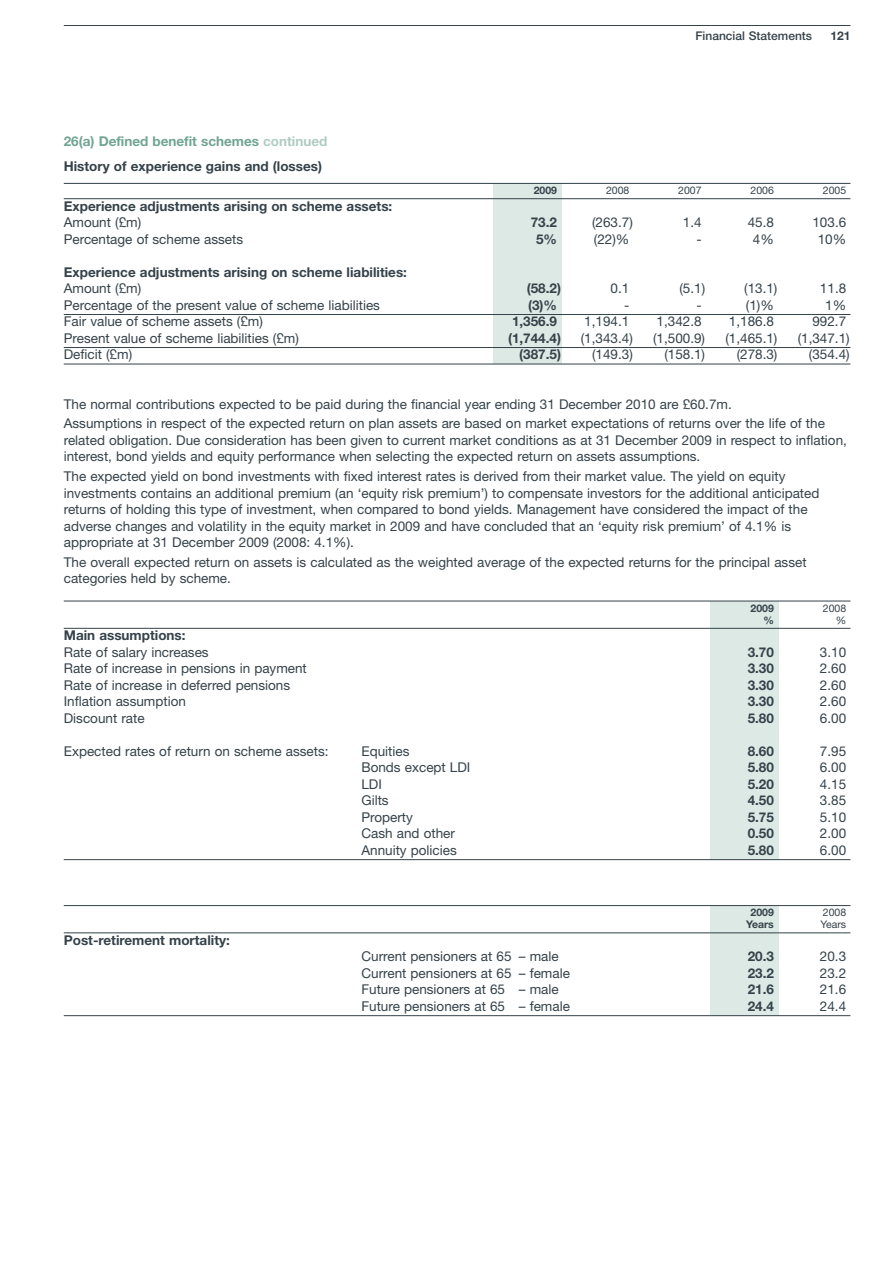
<style>
.page{position:relative;width:893px;height:1263px;background:#fff}
.page>*{position:absolute;margin:0;border:0;box-sizing:border-box;transform-origin:0 0}
.t1{font:13.5px/16.5px "Helvetica Neue";color:#35424a}
.t2{font:700 13.5px/16.5px "Helvetica Neue";color:#35424a}
.t3{font:500 12px "Helvetica Neue";color:#35424a}
.t4{font:700 12px "Helvetica Neue";color:#35424a}
.t5{font:10.5px "Helvetica Neue";color:#35424a}
.t6{font:700 10.5px "Helvetica Neue";color:#35424a}
.s1{color:#71a492}
.s2{color:#b0ccc2}
.s3{font-weight:400}
.s4{font-weight:700}
</style>
<div class="page">
<div style="left:493px;top:184px;width:68px;height:180px;background:#dce9e4"></div>
<div style="left:710px;top:601px;width:68px;height:258px;background:#dce9e4"></div>
<div style="left:710px;top:906px;width:68px;height:110px;background:#dce9e4"></div>
<hr style="left:64px;top:25px;width:786px;height:1px;background:#35424a">
<hr style="left:64px;top:183px;width:786px;height:1px;background:#35424a">
<hr style="left:64px;top:198px;width:786px;height:1px;background:#35424a">
<hr style="left:64px;top:314px;width:786px;height:1px;background:#35424a">
<hr style="left:64px;top:347px;width:786px;height:1px;background:#35424a">
<hr style="left:64px;top:364px;width:786px;height:1px;background:#35424a">
<hr style="left:64px;top:601px;width:786px;height:1px;background:#35424a">
<hr style="left:64px;top:628px;width:786px;height:1px;background:#35424a">
<hr style="left:64px;top:859px;width:786px;height:1px;background:#35424a">
<hr style="left:64px;top:905px;width:786px;height:1px;background:#35424a">
<hr style="left:64px;top:932px;width:786px;height:1px;background:#35424a">
<hr style="left:64px;top:1015px;width:786px;height:1px;background:#35424a">
<p class="t2" style="left:64px;top:130px;width:265px;line-height:25px"><span class="s1">26(a) Defined benefit schemes</span> <span class="s2">continued<br></span>History of experience gains and (losses)</p>
<p class="t2" style="left:64px;top:199px;width:330px">Experience adjustments arising on scheme assets:<br><span class="s3">Amount (£m)</span></p>
<p class="t3" style="left:695px;top:32px;width:118px">Financial Statements</p>
<p class="t4" style="left:830px;top:32px;width:22px">121</p>
<p class="t6" style="left:534px;top:187px;width:25px">2009</p>
<p class="t5" style="left:606px;top:187px;width:25px">2008</p>
<p class="t5" style="left:678px;top:187px;width:25px">2007</p>
<p class="t5" style="left:751px;top:187px;width:25px">2006</p>
<p class="t5" style="left:823px;top:187px;width:25px">2005</p>
<p class="t2" style="left:531px;top:215px;width:28px">73.2</p>
<p class="t1" style="left:592px;top:215px;width:42px">(263.7)</p>
<p class="t1" style="left:683px;top:215px;width:20px">1.4</p>
<p class="t1" style="left:748px;top:215px;width:28px">45.8</p>
<p class="t1" style="left:812px;top:215px;width:35px">103.6</p>
<p class="t1" style="left:64px;top:232px;width:181px">Percentage of scheme assets</p>
<p class="t2" style="left:536px;top:232px;width:23px">5%</p>
<p class="t1" style="left:594px;top:232px;width:37px">(22)%</p>
<p class="t1" style="left:696px;top:232px;width:7px">-</p>
<p class="t1" style="left:753px;top:232px;width:23px">4%</p>
<p class="t1" style="left:818px;top:232px;width:30px">10%</p>
<p class="t2" style="left:64px;top:265px;width:345px">Experience adjustments arising on scheme liabilities:<br><span class="s3">Amount (£m)</span></p>
<p class="t2" style="left:527px;top:281px;width:36px">(58.2)</p>
<p class="t1" style="left:611px;top:281px;width:20px">0.1</p>
<p class="t1" style="left:679px;top:281px;width:27px">(5.1)</p>
<p class="t1" style="left:744px;top:281px;width:35px">(13.1)</p>
<p class="t1" style="left:820px;top:281px;width:28px">11.8</p>
<p class="t1" style="left:64px;top:298px;width:318px">Percentage of the present value of scheme liabilities</p>
<p class="t2" style="left:528px;top:298px;width:30px">(3)%</p>
<p class="t1" style="left:624px;top:298px;width:7px">-</p>
<p class="t1" style="left:696px;top:298px;width:7px">-</p>
<p class="t1" style="left:746px;top:298px;width:29px">(1)%</p>
<p class="t1" style="left:825px;top:298px;width:23px">1%</p>
<p class="t1" style="left:64px;top:314px;width:201px">Fair value of scheme assets (£m)</p>
<p class="t2" style="left:512px;top:314px;width:47px">1,356.9</p>
<p class="t1" style="left:584px;top:314px;width:47px">1,194.1</p>
<p class="t1" style="left:657px;top:314px;width:47px">1,342.8</p>
<p class="t1" style="left:729px;top:314px;width:47px">1,186.8</p>
<p class="t1" style="left:812px;top:314px;width:35px">992.7</p>
<p class="t1" style="left:64px;top:331px;width:237px">Present value of scheme liabilities (£m)</p>
<p class="t2" style="left:508px;top:331px;width:55px">(1,744.4)</p>
<p class="t1" style="left:581px;top:331px;width:54px">(1,343.4)</p>
<p class="t1" style="left:653px;top:331px;width:54px">(1,500.9)</p>
<p class="t1" style="left:725px;top:331px;width:54px">(1,465.1)</p>
<p class="t1" style="left:798px;top:331px;width:54px">(1,347.1)</p>
<p class="t1" style="left:64px;top:347px;width:70px">Deficit (£m)</p>
<p class="t2" style="left:519px;top:347px;width:43px">(387.5)</p>
<p class="t1" style="left:592px;top:347px;width:42px">(149.3)</p>
<p class="t1" style="left:664px;top:347px;width:42px">(158.1)</p>
<p class="t1" style="left:737px;top:347px;width:42px">(278.3)</p>
<p class="t1" style="left:809px;top:347px;width:42px">(354.4)</p>
<p class="t1" style="left:64px;top:395px;width:763px;line-height:19.6px">The normal contributions expected to be paid during the financial year ending 31 December 2010 are £60.7m.<br>Assumptions in respect of the expected return on plan assets are based on market expectations of returns over the life of the</p>
<p class="t1" style="left:64px;top:433px;width:785px">related obligation. Due consideration has been given to current market conditions as at 31 December 2009 in respect to inflation, interest, bond yields and equity performance when selecting the expected return on assets assumptions.</p>
<p class="t1" style="left:64px;top:469px;width:757px">The expected yield on bond investments with fixed interest rates is derived from their market value. The yield on equity investments contains an additional premium (an ‘equity risk premium’) to compensate investors for the additional anticipated returns of holding this type of investment, when compared to bond yields. Management have considered the impact of the adverse changes and volatility in the equity market in 2009 and have concluded that an ‘equity risk premium’ of 4.1% is appropriate at 31 December 2009 (2008: 4.1%).</p>
<p class="t1" style="left:64px;top:555px;width:744px">The overall expected return on assets is calculated as the weighted average of the expected returns for the principal asset categories held by scheme.</p>
<p class="t6" style="left:751px;top:604px;width:25px">2009</p>
<p class="t5" style="left:823px;top:604px;width:25px">2008</p>
<p class="t6" style="left:763px;top:616px;width:12px">%</p>
<p class="t5" style="left:836px;top:616px;width:12px">%</p>
<p class="t1" style="left:64px;top:629px;width:146px"><span class="s4">Main assumptions:<br></span>Rate of salary increases</p>
<p class="t2" style="left:748px;top:645px;width:28px">3.70</p>
<p class="t1" style="left:820px;top:645px;width:28px">3.10</p>
<p class="t1" style="left:64px;top:662px;width:245px">Rate of increase in pensions in payment</p>
<p class="t2" style="left:748px;top:661px;width:28px">3.30</p>
<p class="t1" style="left:820px;top:662px;width:28px">2.60</p>
<p class="t1" style="left:64px;top:678px;width:228px">Rate of increase in deferred pensions</p>
<p class="t2" style="left:748px;top:678px;width:28px">3.30</p>
<p class="t1" style="left:820px;top:678px;width:28px">2.60</p>
<p class="t1" style="left:64px;top:695px;width:124px">Inflation assumption</p>
<p class="t2" style="left:748px;top:694px;width:28px">3.30</p>
<p class="t1" style="left:820px;top:695px;width:28px">2.60</p>
<p class="t1" style="left:64px;top:711px;width:82px">Discount rate</p>
<p class="t2" style="left:748px;top:711px;width:28px">5.80</p>
<p class="t1" style="left:820px;top:711px;width:28px">6.00</p>
<p class="t1" style="left:64px;top:744px;width:266px">Expected rates of return on scheme assets:</p>
<p class="t1" style="left:361px;top:744px;width:50px">Equities</p>
<p class="t2" style="left:748px;top:744px;width:28px">8.60</p>
<p class="t1" style="left:820px;top:744px;width:28px">7.95</p>
<p class="t1" style="left:361px;top:761px;width:111px">Bonds except LDI</p>
<p class="t2" style="left:748px;top:760px;width:28px">5.80</p>
<p class="t1" style="left:820px;top:761px;width:28px">6.00</p>
<p class="t1" style="left:361px;top:777px;width:22px">LDI</p>
<p class="t2" style="left:748px;top:777px;width:28px">5.20</p>
<p class="t1" style="left:820px;top:777px;width:28px">4.15</p>
<p class="t1" style="left:361px;top:794px;width:29px">Gilts</p>
<p class="t2" style="left:748px;top:793px;width:28px">4.50</p>
<p class="t1" style="left:820px;top:794px;width:28px">3.85</p>
<p class="t1" style="left:361px;top:810px;width:53px">Property</p>
<p class="t2" style="left:748px;top:810px;width:28px">5.75</p>
<p class="t1" style="left:820px;top:810px;width:28px">5.10</p>
<p class="t1" style="left:361px;top:827px;width:95px">Cash and other</p>
<p class="t2" style="left:748px;top:826px;width:28px">0.50</p>
<p class="t1" style="left:820px;top:827px;width:28px">2.00</p>
<p class="t1" style="left:361px;top:843px;width:97px">Annuity policies</p>
<p class="t2" style="left:748px;top:843px;width:28px">5.80</p>
<p class="t1" style="left:820px;top:843px;width:28px">6.00</p>
<p class="t2" style="left:64px;top:933px;width:168px">Post-retirement mortality:</p>
<p class="t6" style="left:751px;top:909px;width:25px">2009</p>
<p class="t5" style="left:823px;top:909px;width:25px">2008</p>
<p class="t6" style="left:746px;top:921px;width:29px">Years</p>
<p class="t5" style="left:820px;top:921px;width:27px">Years</p>
<p class="t1" style="left:361px;top:950px;width:199px">Current pensioners at 65 – male</p>
<p class="t2" style="left:748px;top:949px;width:28px">20.3</p>
<p class="t1" style="left:820px;top:950px;width:28px">20.3</p>
<p class="t1" style="left:361px;top:966px;width:210px">Current pensioners at 65 – female</p>
<p class="t2" style="left:748px;top:966px;width:28px">23.2</p>
<p class="t1" style="left:820px;top:966px;width:28px">23.2</p>
<p class="t1" style="left:361px;top:983px;width:199px">Future pensioners at 65 – male</p>
<p class="t2" style="left:748px;top:982px;width:28px">21.6</p>
<p class="t1" style="left:820px;top:983px;width:28px">21.6</p>
<p class="t1" style="left:361px;top:999px;width:210px">Future pensioners at 65 – female</p>
<p class="t2" style="left:748px;top:999px;width:28px">24.4</p>
<p class="t1" style="left:820px;top:999px;width:28px">24.4</p>
</div>
